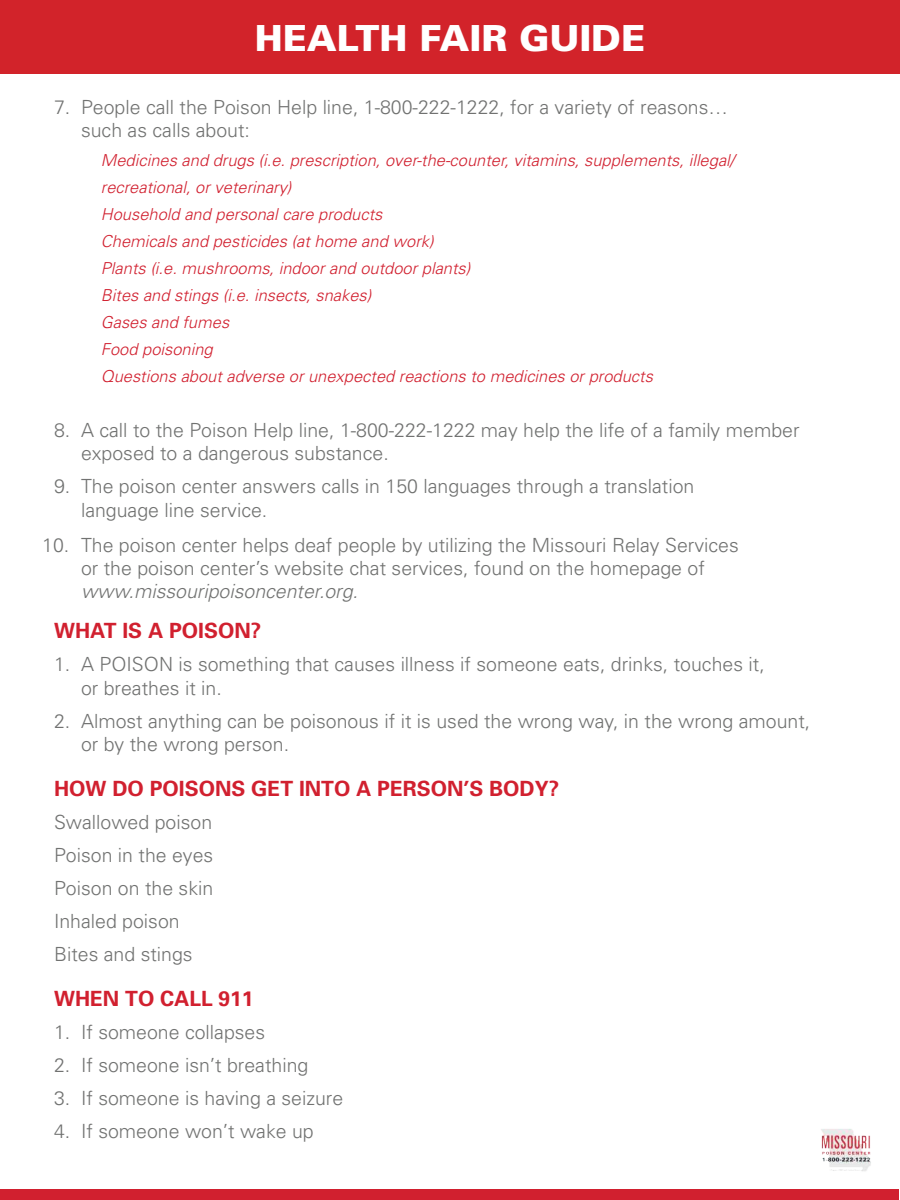
<style>
.page{position:relative;width:900px;height:1200px;background:#fff}
.page>*{position:absolute;margin:0;border:0;box-sizing:border-box;transform-origin:0 0}
.t1{font:900 36px "Univers";color:#fff}
.t2{font:700 21px "Univers";color:#d1202f}
.t3{font:300 19.5px/23.4px "Univers";color:#717271}
.t4{font:italic 300 19.5px "Univers";color:#717271}
.t5{font:italic 300 16.5px/27px "Univers";color:#d1202f}
</style>
<div class="page">
<div style="left:1px;top:1190px;width:898px;height:10px;background:#d1202f"></div>
<div style="left:0;top:0;width:900px;height:73px;background:#d2232a"></div>
<img style="left:821px;top:1129px;width:50px;height:42px">
<h1 class="t1" style="left:255px;top:18px;width:392px">HEALTH FAIR GUIDE</h1>
<p class="t3" style="left:81px;top:97px;width:648px;text-indent:-27px">7. People call the Poison Help line, 1-800-222-1222, for a variety of reasons… such as calls about:</p>
<p class="t5" style="left:101px;top:148px;width:635px">Medicines and drugs (i.e. prescription, over-the-counter, vitamins, supplements, illegal/ recreational, or veterinary)<br>Household and personal care products<br>Chemicals and pesticides (at home and work)<br>Plants (i.e. mushrooms, indoor and outdoor plants)<br>Bites and stings (i.e. insects, snakes)<br>Gases and fumes<br>Food poisoning<br>Questions about adverse or unexpected reactions to medicines or products</p>
<p class="t3" style="left:81px;top:420px;width:720px;text-indent:-27px">8. A call to the Poison Help line, 1-800-222-1222 may help the life of a family member exposed to a dangerous substance.</p>
<p class="t3" style="left:81px;top:476px;width:615px;text-indent:-27px">9. The poison center answers calls in 150 languages through a translation language line service.</p>
<p class="t3" style="left:42px;top:535px;width:29px">10.</p>
<p class="t3" style="left:81px;top:535px;width:659px">The poison center helps deaf people by utilizing the Missouri Relay Services or the poison center’s website chat services, found on the homepage of</p>
<p class="t4" style="left:81px;top:584px;width:279px">www.missouripoisoncenter.org.</p>
<p class="t2" style="left:54px;top:623px;width:209px">WHAT IS A POISON?</p>
<p class="t3" style="left:81px;top:654px;width:685px;text-indent:-27px">1. A POISON is something that causes illness if someone eats, drinks, touches it, or breathes it in.</p>
<p class="t3" style="left:81px;top:711px;width:731px;text-indent:-27px">2. Almost anything can be poisonous if it is used the wrong way, in the wrong amount, or by the wrong person.</p>
<p class="t2" style="left:54px;top:781px;width:507px">HOW DO POISONS GET INTO A PERSON’S BODY?</p>
<p class="t3" style="left:54px;top:807px;width:161px;line-height:33px">Swallowed poison<br>Poison in the eyes<br>Poison on the skin<br>Inhaled poison<br>Bites and stings</p>
<p class="t2" style="left:54px;top:991px;width:201px">WHEN TO CALL 911</p>
<p class="t3" style="left:54px;top:1022px;width:213px">1. If someone collapses</p>
<p class="t3" style="left:54px;top:1055px;width:256px">2. If someone isn’t breathing</p>
<p class="t3" style="left:54px;top:1088px;width:291px">3. If someone is having a seizure</p>
<p class="t3" style="left:54px;top:1121px;width:261px">4. If someone won’t wake up</p>
</div>
